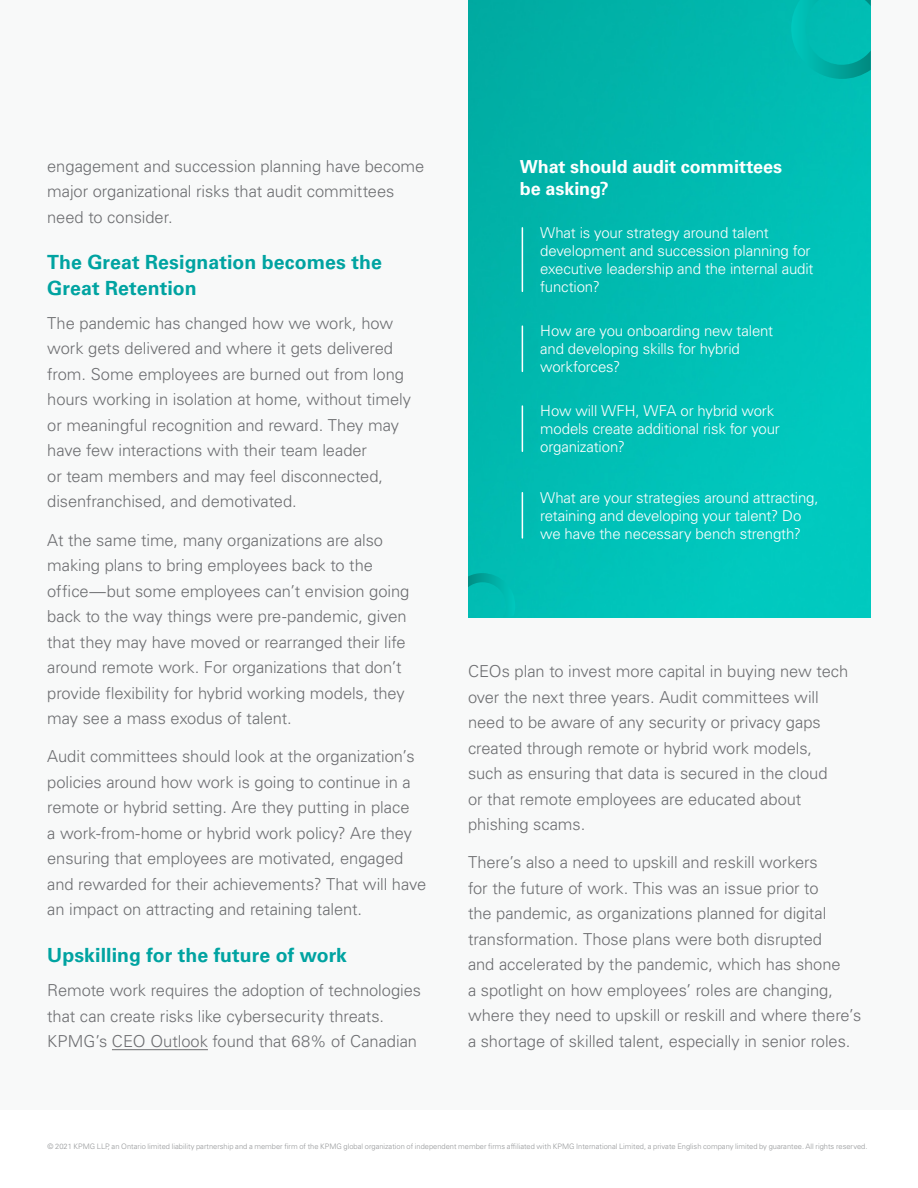
<style>
.page{position:relative;width:918px;height:1188px;background:#fff}
.page>*{position:absolute;margin:0;border:0;box-sizing:border-box;transform-origin:0 0}
.t1{font:700 19.5px/25.5px "Univers LT Std";letter-spacing:.005em;color:#00a3a1}
.t2{font:700 18px/22.5px "Univers LT Std";letter-spacing:-.005em;color:#fff}
.t3{font:300 16.5px/25.5px "Univers LT Std";letter-spacing:-.005em;color:#6d6e71}
.t4{font:300 15px/18px "Univers LT Std";letter-spacing:-.01em;color:#fff}
.t5{font:300 7.5px "Univers LT Std";color:#949698}
</style>
<div class="page">
<div style="left:0;top:0;width:918px;height:1110px;background:#f8f9f9"></div>
<hr style="left:112px;top:1049px;width:96px;height:1px;background:#6d6e71">
<img style="left:468px;top:0;width:403px;height:617px">
<div style="left:513px;top:214px;width:32px;height:91px;background:#00b4aa"></div>
<hr style="left:522px;top:228px;width:1px;height:63px;background:#fff">
<div style="left:513px;top:313px;width:32px;height:72px;background:#00b7ad"></div>
<hr style="left:522px;top:326px;width:1px;height:45px;background:#fff">
<div style="left:513px;top:393px;width:32px;height:72px;background:#00baaf"></div>
<hr style="left:522px;top:406px;width:1px;height:45px;background:#fff">
<div style="left:513px;top:479px;width:32px;height:72px;background:#01bcb3"></div>
<hr style="left:522px;top:493px;width:1px;height:45px;background:#fff">
<svg style="left:784px;top:0;width:87px;height:98px;background:#00b9b0"></svg>
<svg style="left:468px;top:573px;width:47px;height:44px;background:#00b9af"></svg>
<p class="t3" style="left:47px;top:153px;width:379px">engagement and succession planning have become major organizational risks that audit committees need to consider.</p>
<p class="t1" style="left:47px;top:250px;width:336px">The Great Resignation becomes the<br>Great Retention</p>
<p class="t3" style="left:47px;top:310px;width:365px">The pandemic has changed how we work, how work gets delivered and where it gets delivered from. Some employees are burned out from long hours working in isolation at home, without timely or meaningful recognition and reward. They may have few interactions with their team leader<br>or team members and may feel disconnected, disenfranchised, and demotivated.</p>
<p class="t3" style="left:47px;top:527px;width:364px">At the same time, many organizations are also making plans to bring employees back to the office—but some employees can’t envision going back to the way things were pre-pandemic, given that they may have moved or rearranged their life around remote work. For organizations that don’t provide flexibility for hybrid working models, they may see a mass exodus of talent.</p>
<p class="t3" style="left:47px;top:744px;width:381px">Audit committees should look at the organization’s policies around how work is going to continue in a remote or hybrid setting. Are they putting in place<br>a work-from-home or hybrid work policy? Are they ensuring that employees are motivated, engaged and rewarded for their achievements? That will have an impact on attracting and retaining talent.</p>
<p class="t1" style="left:47px;top:943px;width:301px">Upskilling for the future of work</p>
<p class="t3" style="left:47px;top:977px;width:375px">Remote work requires the adoption of technologies that can create risks like cybersecurity threats.<br>KPMG’s CEO Outlook found that 68% of Canadian</p>
<p class="t2" style="left:520px;top:155px;width:264px">What should audit committees be asking?</p>
<p class="t4" style="left:540px;top:224px;width:275px">What is your strategy around talent development and succession planning for executive leadership and the internal audit function?</p>
<p class="t4" style="left:540px;top:322px;width:235px">How are you onboarding new talent and developing skills for hybrid workforces?</p>
<p class="t4" style="left:540px;top:402px;width:241px">How will WFH, WFA or hybrid work models create additional risk for your organization?</p>
<p class="t4" style="left:540px;top:489px;width:280px">What are your strategies around attracting, retaining and developing your talent? Do we have the necessary bench strength?</p>
<p class="t3" style="left:468px;top:659px;width:382px">CEOs plan to invest more capital in buying new tech over the next three years. Audit committees will need to be aware of any security or privacy gaps created through remote or hybrid work models, such as ensuring that data is secured in the cloud<br>or that remote employees are educated about phishing scams.</p>
<p class="t3" style="left:468px;top:850px;width:395px">There’s also a need to upskill and reskill workers<br>for the future of work. This was an issue prior to<br>the pandemic, as organizations planned for digital transformation. Those plans were both disrupted<br>and accelerated by the pandemic, which has shone<br>a spotlight on how employees’ roles are changing, where they need to upskill or reskill and where there’s a shortage of skilled talent, especially in senior roles.</p>
<p class="t5" style="left:48px;top:1142px;width:821px">© 2021 KPMG LLP, an Ontario limited liability partnership and a member firm of the KPMG global organization of independent member firms affiliated with KPMG International Limited, a private English company limited by guarantee. All rights reserved.</p>
</div>
